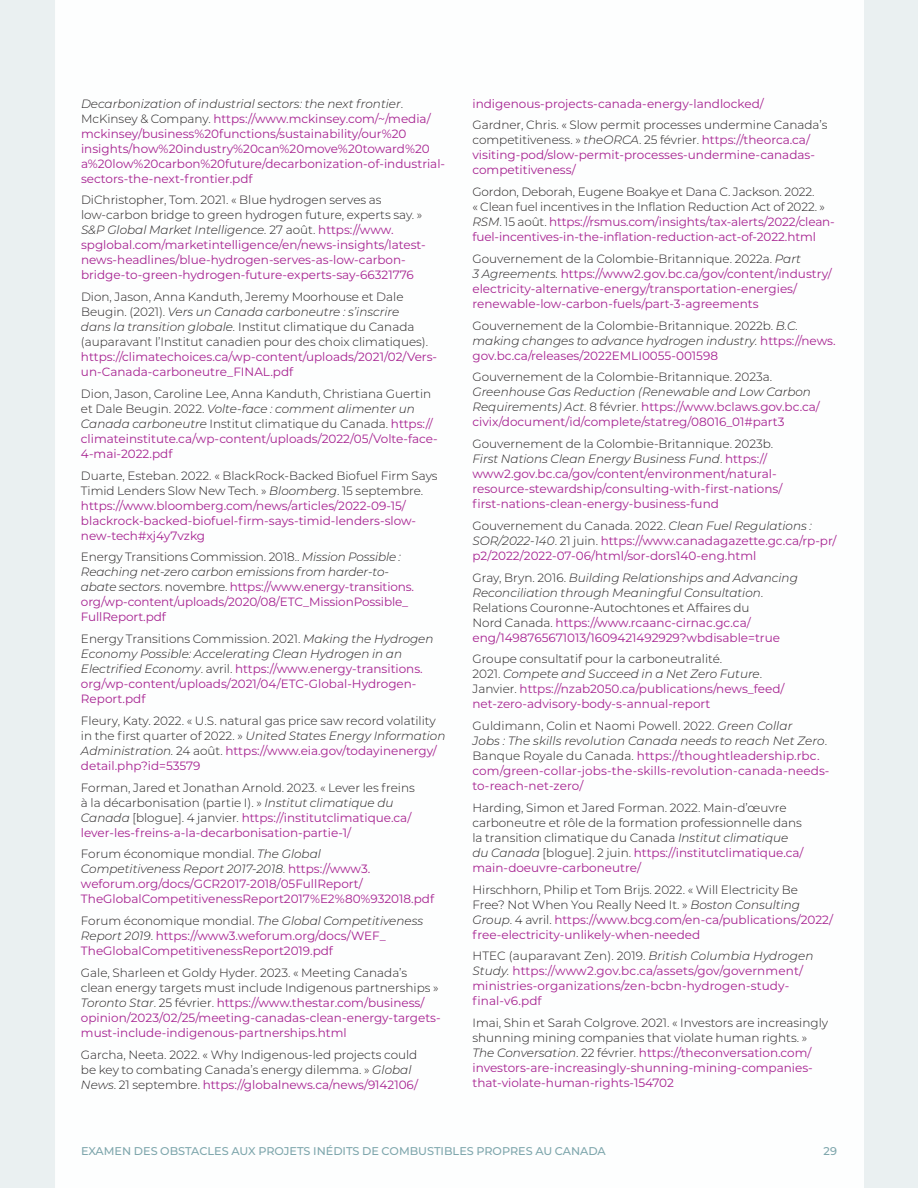
<style>
.page{position:relative;width:918px;height:1188px;background:#eaf0f1}
.page>*{position:absolute;margin:0;border:0;box-sizing:border-box;transform-origin:0 0}
.References{font:12px/15px "Montserrat";color:#a62190}
.References-2{font:300 12px/15px "Montserrat";color:#231f20}
.t1{font:500 11.25px "Montserrat";color:#7ea6ac}
.s1{font-weight:300;font-style:italic;color:#231f20}
.s2{font-weight:300;color:#231f20}
.s3{font-style:italic}
.s4{font-weight:400;color:#a62190}
</style>
<div class="page">
<div style="left:55px;top:0;width:809px;height:1188px;background:#fdfefe"></div>
<p class="References" style="left:81px;top:95px;width:366px"><span class="s1">Decarbonization of industrial sectors: the next frontier</span><span class="s2">.<br>McKinsey &amp; Company.</span> https://www.mckinsey.com/~/media/ mckinsey/business%20functions/sustainability/our%20 insights/how%20industry%20can%20move%20toward%20 a%20low%20carbon%20future/decarbonization-of-industrial&shy;sectors-the-next-frontier.pdf</p>
<p class="References" style="left:81px;top:192px;width:346px"><span class="s2">DiChristopher, Tom. 2021. « Blue hydrogen serves as low-carbon bridge to green hydrogen future, experts say. » </span><span class="s1">S&amp;P Global Market Intelligence.</span> <span class="s2">27 août.</span> https://www. spglobal.com/marketintelligence/en/news-insights/latest&shy;news-headlines/blue-hydrogen-serves-as-low-carbon&shy;bridge-to-green-hydrogen-future-experts-say-66321776</p>
<p class="References-2" style="left:81px;top:289px;width:358px">Dion, Jason, Anna Kanduth, Jeremy Moorhouse et Dale Beugin. (2021). <span class="s3">Vers un Canada carboneutre : s’inscrire<br>dans la transition globale.</span> Institut climatique du Canada (auparavant l’Institut canadien pour des choix climatiques). <span class="s4">https://climatechoices.ca/wp-content/uploads/2021/02/Vers&shy;un-Canada-carboneutre_FINAL.pdf</span></p>
<p class="References-2" style="left:81px;top:386px;width:358px">Dion, Jason, Caroline Lee, Anna Kanduth, Christiana Guertin et Dale Beugin. 2022. <span class="s3">Volte-face : comment alimenter un Canada carboneutre</span> Institut climatique du Canada. <span class="s4">https:// climateinstitute.ca/wp-content/uploads/2022/05/Volte-face-4-mai-2022.pdf</span></p>
<p class="References" style="left:81px;top:467px;width:358px"><span class="s2">Duarte, Esteban. 2022. « BlackRock-Backed Biofuel Firm Says Timid Lenders Slow New Tech. »</span> <span class="s1">Bloomberg</span><span class="s2">. 15 septembre. </span>https://www.bloomberg.com/news/articles/2022-09-15/ blackrock-backed-biofuel-firm-says-timid-lenders-slow&shy;new-tech#xj4y7vzkg</p>
<p class="References" style="left:81px;top:549px;width:335px"><span class="s2">Energy Transitions Commission. 2018..</span> <span class="s1">Mission Possible :<br>Reaching net-zero carbon emissions from harder-to&shy;abate sectors</span><span class="s2">. novembre.</span> https://www.energy-transitions. org/wp-content/uploads/2020/08/ETC_MissionPossible_ FullReport.pdf</p>
<p class="References" style="left:81px;top:631px;width:354px"><span class="s2">Energy Transitions Commission. 2021.</span> <span class="s1">Making the Hydrogen Economy Possible: Accelerating Clean Hydrogen in an Electrified Economy</span><span class="s2">. avril.</span> https://www.energy-transitions. org/wp-content/uploads/2021/04/ETC-Global-Hydrogen-Report.pdf</p>
<p class="References-2" style="left:81px;top:713px;width:366px">Fleury, Katy. 2022. « U.S. natural gas price saw record volatility in the first quarter of 2022. » <span class="s3">United States Energy Information Administration.</span> 24 août. <span class="s4">https://www.eia.gov/todayinenergy/ detail.php?id=53579</span></p>
<p class="References-2" style="left:81px;top:779px;width:335px">Forman, Jared et Jonathan Arnold. 2023. « Lever les freins à la décarbonisation (partie I). » <span class="s3">Institut climatique du Canada</span> [blogue]. 4 janvier. <span class="s4">https://institutclimatique.ca/ lever-les-freins-a-la-decarbonisation-partie-1/</span></p>
<p class="References" style="left:81px;top:846px;width:355px"><span class="s2">Forum économique mondial.</span> <span class="s1">The Global<br>Competitiveness Report 2017-2018</span><span class="s2">.</span> https://www3. weforum.org/docs/GCR2017-2018/05FullReport/ TheGlobalCompetitivenessReport2017%E2%80%932018.pdf</p>
<p class="References" style="left:81px;top:913px;width:344px"><span class="s2">Forum économique mondial.</span> <span class="s1">The Global Competitiveness<br>Report 2019</span><span class="s2">.</span> https://www3.weforum.org/docs/WEF_<br>TheGlobalCompetitivenessReport2019.pdf</p>
<p class="References" style="left:81px;top:965px;width:361px"><span class="s2">Gale, Sharleen et Goldy Hyder. 2023. « Meeting Canada’s clean energy targets must include Indigenous partnerships » </span><span class="s1">Toronto Star</span><span class="s2">. 25 février.</span> https://www.thestar.com/business/ opinion/2023/02/25/meeting-canadas-clean-energy-targets&shy;must-include-indigenous-partnerships.html</p>
<p class="References-2" style="left:81px;top:1046px;width:339px">Garcha, Neeta. 2022. « Why Indigenous-led projects could be key to combating Canada’s energy dilemma. » <span class="s3">Global<br>News</span>. 21 septembre. <span class="s4">https://globalnews.ca/news/9142106/</span></p>
<p class="References" style="left:472px;top:95px;width:293px">indigenous-projects-canada-energy-landlocked/</p>
<p class="References" style="left:472px;top:117px;width:356px"><span class="s2">Gardner, Chris. « Slow permit processes undermine Canada’s competitiveness. »</span> <span class="s1">theORCA</span><span class="s2">. 25 février.</span> https://theorca.ca/ visiting-pod/slow-permit-processes-undermine-canadas&shy;competitiveness/</p>
<p class="References-2" style="left:472px;top:184px;width:364px">Gordon, Deborah, Eugene Boakye et Dana C. Jackson. 2022.<br>« Clean fuel incentives in the Inflation Reduction Act of 2022. » <span class="s3">RSM</span>. 15 août. <span class="s4">https://rsmus.com/insights/tax-alerts/2022/clean&shy;fuel-incentives-in-the-inflation-reduction-act-of-2022.html</span></p>
<p class="References" style="left:472px;top:251px;width:361px"><span class="s2">Gouvernement de la Colombie-Britannique. 2022a.</span> <span class="s1">Part<br>3 Agreements.</span> https://www2.gov.bc.ca/gov/content/industry/ electricity-alternative-energy/transportation-energies/ renewable-low-carbon-fuels/part-3-agreements</p>
<p class="References" style="left:472px;top:317px;width:365px"><span class="s2">Gouvernement de la Colombie-Britannique. 2022b.</span> <span class="s1">B.C. making changes to advance hydrogen industry.</span> https://news. gov.bc.ca/releases/2022EMLI0055-001598</p>
<p class="References" style="left:472px;top:369px;width:349px"><span class="s2">Gouvernement de la Colombie-Britannique. 2023a.<br></span><span class="s1">Greenhouse Gas Reduction (Renewable and Low Carbon Requirements) Act.</span> <span class="s2">8 février.</span> https://www.bclaws.gov.bc.ca/ civix/document/id/complete/statreg/08016_01#part3</p>
<p class="References" style="left:472px;top:436px;width:312px"><span class="s2">Gouvernement de la Colombie-Britannique. 2023b.<br></span><span class="s1">First Nations Clean Energy Business Fund</span><span class="s2">.</span> https:// www2.gov.bc.ca/gov/content/environment/natural&shy;resource-stewardship/consulting-with-first-nations/ first-nations-clean-energy-business-fund</p>
<p class="References" style="left:472px;top:518px;width:365px"><span class="s2">Gouvernement du Canada. 2022.</span> <span class="s1">Clean Fuel Regulations :<br>SOR/2022-140</span><span class="s2">. 21 juin.</span> https://www.canadagazette.gc.ca/rp-pr/ p2/2022/2022-07-06/html/sor-dors140-eng.html</p>
<p class="References" style="left:472px;top:569px;width:327px"><span class="s2">Gray, Bryn. 2016.</span> <span class="s1">Building Relationships and Advancing Reconciliation through Meaningful Consultation</span><span class="s2">.<br>Relations Couronne-Autochtones et Affaires du<br>Nord Canada.</span> https://www.rcaanc-cirnac.gc.ca/ eng/1498765671013/1609421492929?wbdisable=true</p>
<p class="References" style="left:472px;top:651px;width:314px"><span class="s2">Groupe consultatif pour la carboneutralité.<br>2021.</span> <span class="s1">Compete and Succeed in a Net Zero Future</span><span class="s2">.<br>Janvier.</span> https://nzab2050.ca/publications/news_feed/ net-zero-advisory-body-s-annual-report</p>
<p class="References" style="left:472px;top:718px;width:359px"><span class="s2">Guldimann, Colin et Naomi Powell. 2022.</span> <span class="s1">Green Collar<br>Jobs : The skills revolution Canada needs to reach Net Zero</span><span class="s2">.<br>Banque Royale du Canada.</span> https://thoughtleadership.rbc. com/green-collar-jobs-the-skills-revolution-canada-needs&shy;to-reach-net-zero/</p>
<p class="References-2" style="left:472px;top:800px;width:333px">Harding, Simon et Jared Forman. 2022. Main-d’œuvre carboneutre et rôle de la formation professionnelle dans la transition climatique du Canada <span class="s3">Institut climatique du Canada</span> [blogue]. 2 juin. <span class="s4">https://institutclimatique.ca/ main-doeuvre-carboneutre/</span></p>
<p class="References-2" style="left:472px;top:881px;width:362px">Hirschhorn, Philip et Tom Brijs. 2022. « Will Electricity Be Free? Not When You Really Need It. » <span class="s3">Boston Consulting Group</span>. 4 avril. <span class="s4">https://www.bcg.com/en-ca/publications/2022/ free-electricity-unlikely-when-needed</span></p>
<p class="References" style="left:472px;top:948px;width:342px"><span class="s2">HTEC (auparavant Zen). 2019.</span> <span class="s1">British Columbia Hydrogen Study.</span> https://www2.gov.bc.ca/assets/gov/government/ ministries-organizations/zen-bcbn-hydrogen-study&shy;final-v6.pdf</p>
<p class="References-2" style="left:472px;top:1015px;width:357px">Imai, Shin et Sarah Colgrove. 2021. « Investors are increasingly shunning mining companies that violate human rights. » <span class="s3">The Conversation</span>. 22 février. <span class="s4">https://theconversation.com/ investors-are-increasingly-shunning-mining-companies&shy;that-violate-human-rights-154702</span></p>
<p class="t1" style="left:81px;top:1143px;width:526px">EXAMEN DES OBSTACLES AUX PROJETS INÉDITS DE COMBUSTIBLES PROPRES AU CANADA</p>
<p class="t1" style="left:824px;top:1143px;width:15px">29</p>
</div>
